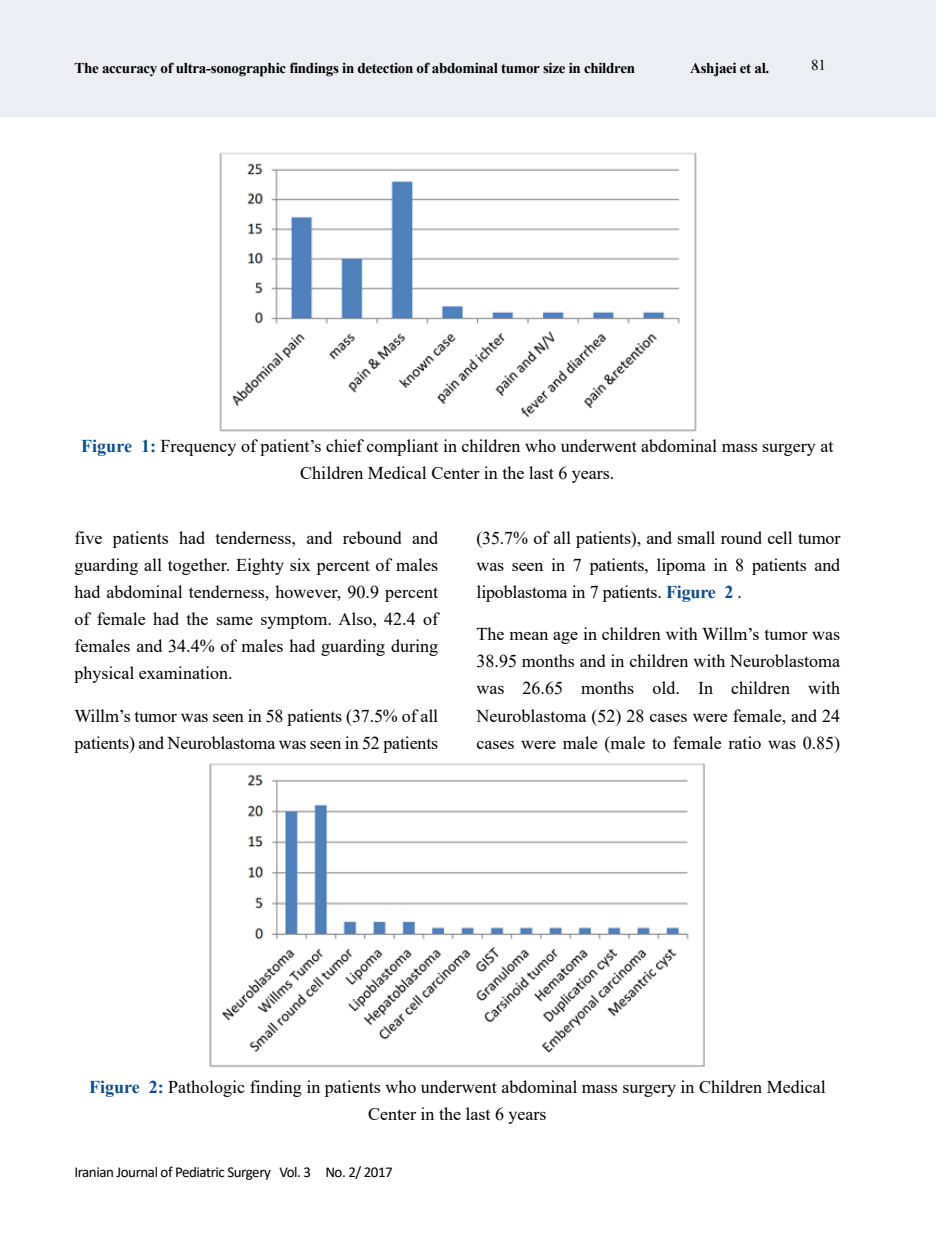
<style>
.page{position:relative;width:936px;height:1234px;background:#fff}
.page>*{position:absolute;margin:0;border:0;box-sizing:border-box;transform-origin:0 0}
.t1{font:18px/27px "Times New Roman";color:#000;text-align:justify}
.t2{font:700 15px "Times New Roman";letter-spacing:-.02em;color:#000}
.t3{font:15px "Calibri";letter-spacing:-.03em;color:#000}
.t4{font:15px "Times New Roman";color:#000}
.s1{font-weight:700;color:#0b4d8b}
</style>
<div class="page">
<div style="left:0;top:0;width:935px;height:117px;background:#edeef4"></div>
<img style="left:209px;top:763px;width:496px;height:305px">
<img style="left:219px;top:152px;width:478px;height:280px">
<p class="t2" style="left:74px;top:57px;width:562px">The accuracy of ultra-sonographic findings in detection of abdominal tumor size in children</p>
<p class="t2" style="left:690px;top:57px;width:81px">Ashjaei et al.</p>
<p class="t4" style="left:811px;top:54px;width:16px">81</p>
<p class="t1" style="left:81px;top:431px;width:753px;text-align:center"><span class="s1">Figure 1:</span> Frequency of patient’s chief compliant in children who underwent abdominal mass surgery at<br>Children Medical Center in the last 6 years.</p>
<p class="t1" style="left:74px;top:524px;width:365px">five patients had tenderness, and rebound and guarding all together. Eighty six percent of males had abdominal tenderness, however, 90.9 percent of female had the same symptom. Also, 42.4 of females and 34.4% of males had guarding during physical examination.</p>
<p class="t1" style="left:74px;top:701px;width:365px">Willm’s tumor was seen in 58 patients (37.5% of all patients) and Neuroblastoma was seen in 52 patients</p>
<p class="t1" style="left:476px;top:524px;width:365px">(35.7% of all patients), and small round cell tumor was seen in 7 patients, lipoma in 8 patients and lipoblastoma in 7 patients. <span class="s1">Figure 2</span> .</p>
<p class="t1" style="left:476px;top:620px;width:365px">The mean age in children with Willm’s tumor was 38.95 months and in children with Neuroblastoma was 26.65 months old. In children with Neuroblastoma (52) 28 cases were female, and 24 cases were male (male to female ratio was 0.85)</p>
<p class="t1" style="left:89px;top:1072px;width:738px;text-align:center"><span class="s1">Figure 2:</span> Pathologic finding in patients who underwent abdominal mass surgery in Children Medical<br>Center in the last 6 years</p>
<p class="t3" style="left:74px;top:1161px;width:320px">Iranian Journal of Pediatric Surgery Vol. 3 No. 2/ 2017</p>
</div>
